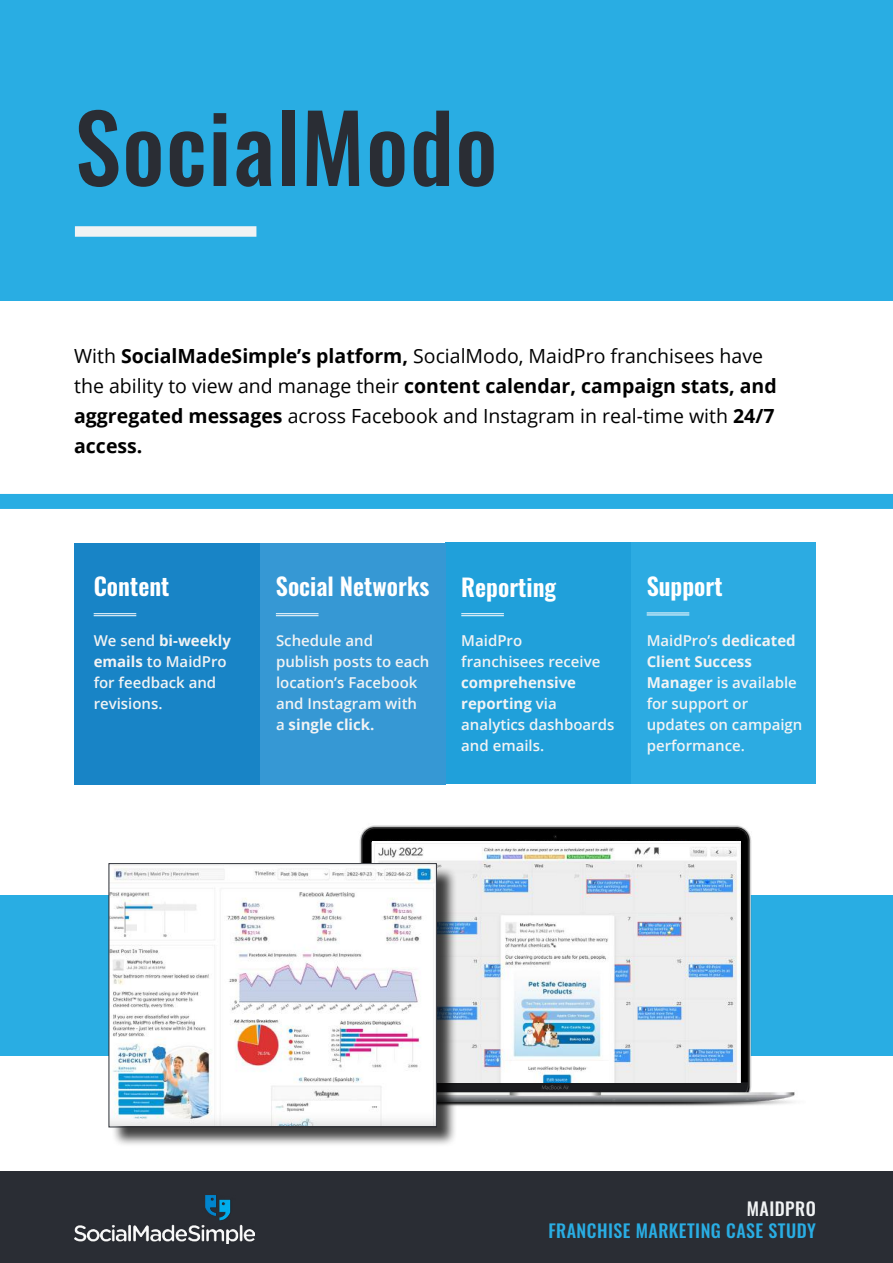
<style>
.page{position:relative;width:893px;height:1263px;background:#fff}
.page>*{position:absolute;margin:0;border:0;box-sizing:border-box;transform-origin:0 0}
.t1{font:500 93px "Oswald";letter-spacing:.015em;color:#2a2d34}
.t2{font:600 24px "Oswald";color:#fff}
.t3{font:19.5px/30px "Open Sans";color:#000}
.t4{font:500 18px "Oswald";letter-spacing:.025em;color:#29ade3}
.t5{font:500 18px "Oswald";letter-spacing:.025em;color:#f1f3f4}
.t6{font:600 15px/21px "Open Sans";color:#f1f3f4}
.s1{font-weight:700}
</style>
<div class="page">
<div style="left:0;top:896px;width:893px;height:160px;background:#29ade3"></div>
<img style="left:359px;top:825px;width:446px;height:281px">
<img style="left:372px;top:842px;width:369px;height:241px">
<div style="left:0;top:0;width:893px;height:300px;background:#29ade3"></div>
<div style="left:0;top:1172px;width:893px;height:91px;background:#2a2d34"></div>
<div style="left:80px;top:226px;width:171px;height:11px;background:#f1f3f4"></div>
<div style="left:0;top:494px;width:893px;height:15px;background:#29ade3"></div>
<div style="left:111px;top:866px;width:346px;height:282px;background:#000;opacity:.75"></div>
<svg style="left:109px;top:863px;width:328px;height:264px"></svg>
<div style="left:630px;top:542px;width:186px;height:242px;background:#2cabe2"></div>
<div style="left:445px;top:542px;width:186px;height:242px;background:#20a0da"></div>
<div style="left:260px;top:543px;width:185px;height:241px;background:#3698d4"></div>
<div style="left:74px;top:543px;width:186px;height:241px;background:#1884c6"></div>
<hr style="left:276px;top:613px;width:42px;height:1px;background:#fff">
<hr style="left:276px;top:615px;width:42px;height:1px;background:#fff">
<hr style="left:94px;top:613px;width:42px;height:1px;background:#fff">
<hr style="left:94px;top:615px;width:42px;height:1px;background:#fff">
<hr style="left:461px;top:613px;width:43px;height:1px;background:#fff">
<hr style="left:461px;top:615px;width:43px;height:1px;background:#fff">
<hr style="left:647px;top:612px;width:42px;height:1px;background:#fff">
<hr style="left:647px;top:614px;width:42px;height:1px;background:#fff">
<img style="left:75px;top:1195px;width:180px;height:49px">
<h1 class="t1" style="left:75px;top:99px;width:424px">SocialModo</h1>
<h3 class="t3" style="left:74px;top:340px;width:704px">With <span class="s1">SocialMadeSimple’s platform,</span> SocialModo, MaidPro franchisees have the ability to view and manage their <span class="s1">content calendar, campaign stats, and aggregated messages</span> across Facebook and Instagram in real-time with <span class="s1">24/7 access.</span></h3>
<h2 class="t2" style="left:94px;top:574px;width:77px">Content</h2>
<h2 class="t2" style="left:276px;top:574px;width:155px">Social Networks</h2>
<h2 class="t2" style="left:461px;top:574px;width:96px">Reporting</h2>
<h2 class="t2" style="left:647px;top:574px;width:77px">Support</h2>
<p class="t6" style="left:94px;top:630px;width:139px">We send <span class="s1">bi-weekly emails</span> to MaidPro for feedback and revisions.</p>
<p class="t6" style="left:276px;top:630px;width:155px">Schedule and publish posts to each location’s Facebook and Instagram with a <span class="s1">single click.</span></p>
<p class="t6" style="left:647px;top:630px;width:157px">MaidPro’s <span class="s1">dedicated<br>Client Success<br>Manager</span> is available for support or updates on campaign performance.</p>
<p class="t6" style="left:461px;top:630px;width:141px">MaidPro franchisees receive</p>
<p class="t6" style="left:461px;top:672px;width:155px"><span class="s1">comprehensive reporting</span> via analytics dashboards and emails.</p>
<p class="t5" style="left:747px;top:1200px;width:71px">MAIDPRO</p>
<p class="t4" style="left:548px;top:1221px;width:269px">FRANCHISE MARKETING CASE STUDY</p>
</div>
